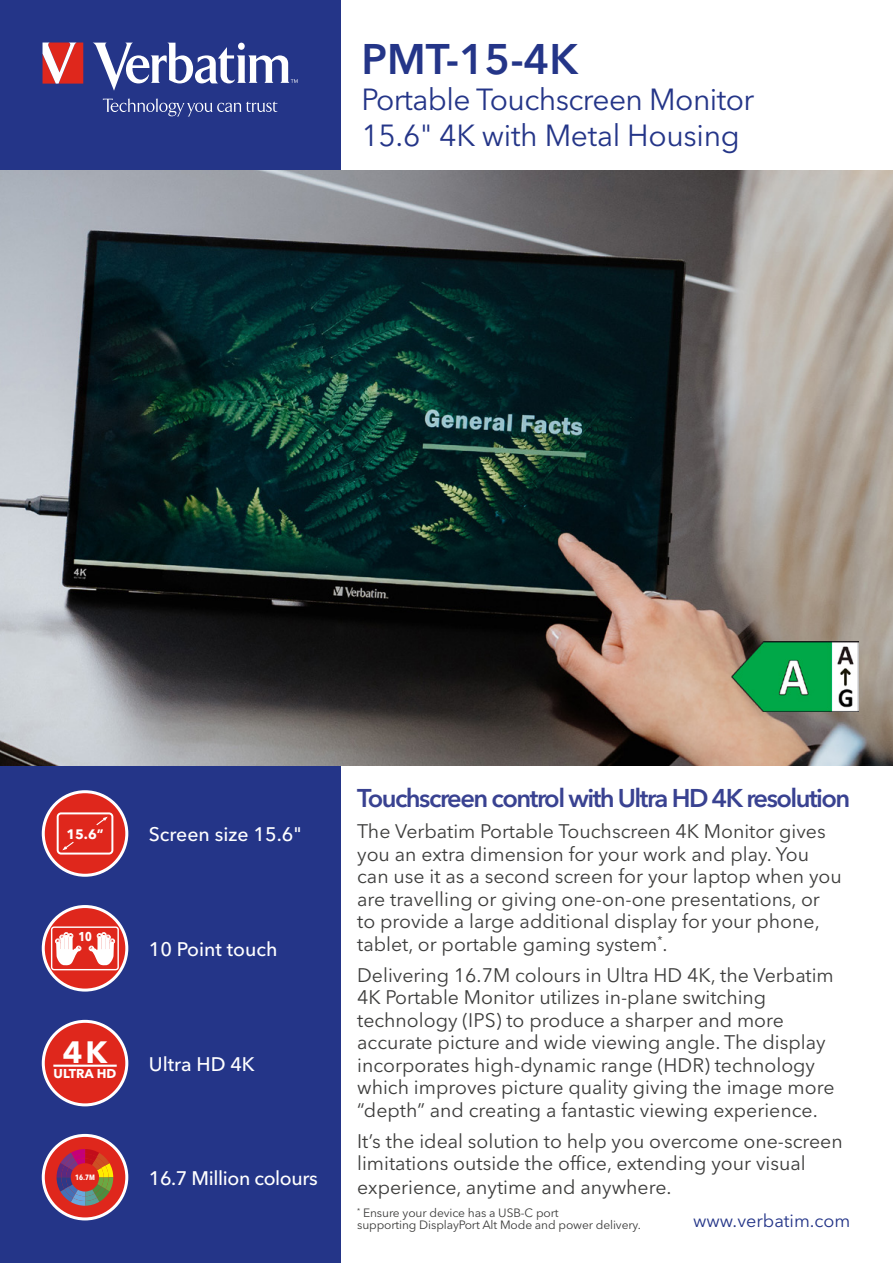
<style>
.page{position:relative;width:893px;height:1263px;background:#fff}
.page>*{position:absolute;margin:0;border:0;box-sizing:border-box;transform-origin:0 0}
.t1{font:600 42.45px "Avenir Next LT Pro";color:#243588}
.t2{font:700 30.6px "Avenir Next LT Pro";color:#fff}
.t3{font:30.3px/36px "Avenir Next LT Pro";letter-spacing:-.02em;color:#243588}
.t4{font:600 25.5px "Avenir Next LT Pro";letter-spacing:-.06em;color:#394291}
.t5{font:19.5px/22.5px "Avenir Next LT Pro";color:#3c3c3b}
.t6{font:500 19.5px "Avenir Next LT Pro";color:#fff}
.t7{font:500 19.5px "Avenir Next LT Pro";letter-spacing:-.02em;color:#fff}
.t8{font:18px "Avenir Next LT Pro";color:#243588}
.t9{font:700 13.65px "Avenir Next LT Pro";color:#fff}
.t10{font:700 12.75px "Avenir Next LT Pro";color:#fff}
.t11{font:700 condensed 12.75px "Avenir Next LT Pro";color:#fff}
.t12{font:12px/12px "Avenir Next LT Pro";letter-spacing:-.01em;color:#3c3c3b}
.t13{font:700 condensed 7.65px "Avenir Next LT Pro";color:#fff}
</style>
<div class="page">
<div style="left:0;top:0;width:340px;height:1263px;background:#243588"></div>
<svg style="left:43px;top:1135px;width:84px;height:84px;background:#e24239"></svg>
<svg style="left:57px;top:1149px;width:56px;height:57px;background:#a84b48"></svg>
<div style="left:42px;top:1134px;width:86px;height:86px;border:3px solid #fff;border-radius:50%"></div>
<div style="left:43px;top:1021px;width:84px;height:84px;background:#df271c;border-radius:50%"></div>
<hr style="left:53px;top:1064px;width:64px;height:3px;background:#fff">
<div style="left:42px;top:1020px;width:86px;height:86px;border:3px solid #fff;border-radius:50%"></div>
<svg style="left:43px;top:906px;width:84px;height:84px;background:#e23b32"></svg>
<div style="left:51px;top:926px;width:68px;height:44px;border:1px solid #fff;border-radius:3px"></div>
<svg style="left:55px;top:932px;width:27px;height:33px"></svg>
<svg style="left:88px;top:932px;width:27px;height:33px"></svg>
<div style="left:42px;top:905px;width:86px;height:86px;border:3px solid #fff;border-radius:50%"></div>
<div style="left:43px;top:792px;width:84px;height:83px;background:#df271c;border-radius:50%"></div>
<div style="left:57px;top:812px;width:56px;height:42px;border:2px solid #fff;border-radius:3px"></div>
<svg style="left:62px;top:841px;width:12px;height:9px"></svg>
<svg style="left:96px;top:817px;width:12px;height:9px"></svg>
<div style="left:42px;top:790px;width:86px;height:87px;border:3px solid #fff;border-radius:50%"></div>
<img style="left:0;top:170px;width:893px;height:595px">
<svg style="left:103px;top:98px;width:175px;height:18px"></svg>
<svg style="left:93px;top:43px;width:205px;height:48px"></svg>
<svg style="left:43px;top:43px;width:40px;height:41px;background:#e2605a"></svg>
<img style="left:731px;top:641px;width:128px;height:70px">
<h1 class="t1" style="left:361px;top:34px;width:219px">PMT-15-4K</h1>
<h3 class="t3" style="left:361px;top:82px;width:394px">Portable Touchscreen Monitor<br>15.6" 4K with Metal Housing</h3>
<p class="t9" style="left:66px;top:825px;width:39px">15.6”</p>
<p class="t6" style="left:149px;top:822px;width:154px">Screen size 15.6"</p>
<p class="t11" style="left:78px;top:928px;width:15px">10</p>
<h2 class="t2" style="left:63px;top:1034px;width:46px">4K</h2>
<p class="t10" style="left:54px;top:1066px;width:64px">ULTRA HD</p>
<p class="t6" style="left:149px;top:937px;width:130px">10 Point touch</p>
<p class="t6" style="left:149px;top:1052px;width:108px">Ultra HD 4K</p>
<p class="t13" style="left:75px;top:1173px;width:22px">16.7M</p>
<p class="t7" style="left:149px;top:1167px;width:170px">16.7 Million colours</p>
<h3 class="t4" style="left:357px;top:783px;width:495px">Touchscreen control with Ultra HD 4K resolution</h3>
<p class="t5" style="left:357px;top:820px;width:486px">The Verbatim Portable Touchscreen 4K Monitor gives you an extra dimension for your work and play. You can use it as a second screen for your laptop when you are travelling or giving one-on-one presentations, or to provide a large additional display for your phone, tablet, or portable gaming system<sup>*</sup>.</p>
<p class="t5" style="left:357px;top:964px;width:479px">Delivering 16.7M colours in Ultra HD 4K, the Verbatim 4K Portable Monitor utilizes in-plane switching technology (IPS) to produce a sharper and more accurate picture and wide viewing angle. The display incorporates high-dynamic range (HDR) technology which improves picture quality giving the image more “depth” and creating a fantastic viewing experience.</p>
<p class="t5" style="left:357px;top:1129px;width:487px;line-height:23px">It’s the ideal solution to help you overcome one-screen limitations outside the office, extending your visual experience, anytime and anywhere.</p>
<p class="t12" style="left:357px;top:1206px;width:285px"><sup>*</sup> Ensure your device has a USB-C port<br>supporting DisplayPort Alt Mode and power delivery.</p>
<p class="t8" style="left:693px;top:1210px;width:159px">www.verbatim.com</p>
</div>
